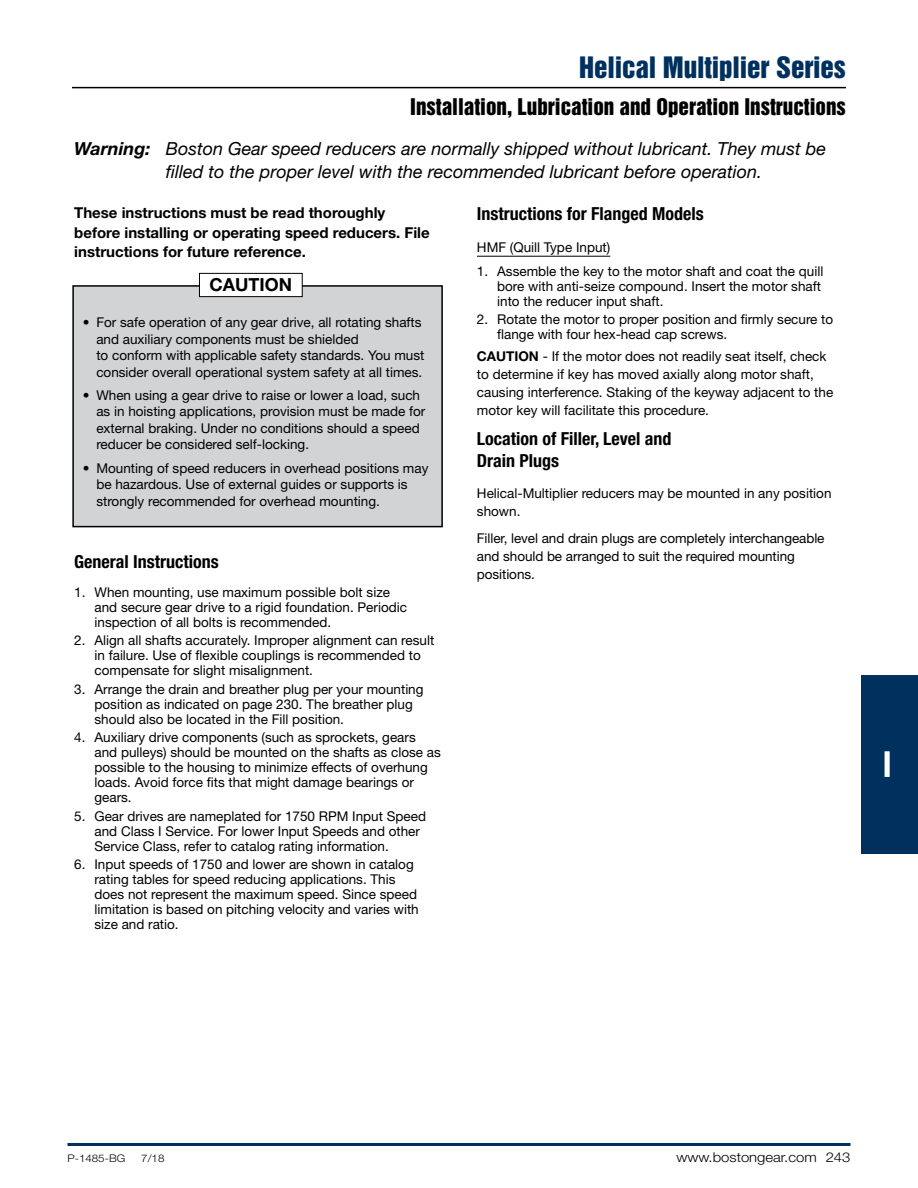
<style>
.page{position:relative;width:918px;height:1188px;background:#fff}
.page>*{position:absolute;margin:0;border:0;box-sizing:border-box;transform-origin:0 0}
.t1{font:700 36px "Helvetica";color:#fff;scale:.9 1}
.Heading_-Right_Pg__2{font:27px "Helvetica Inserat LT Std";letter-spacing:-.005em;color:#00305e}
.t2{font:21px "Helvetica Inserat LT Std";color:#000}
.Warning_Header_-Roma{font:italic 18px/22.5px "Helvetica Neue LT Std";color:#000}
.SubHeading_BoldCond{font:700 condensed 18px/21.6px "Helvetica Neue LT Std";color:#000}
.t3{font:700 18px "Helvetica Neue LT Std";color:#000}
.Paragraph_Body__2013{font:700 15px/19.5px "Helvetica Neue LT Std";color:#000}
.Paragraph_Body__2013-2{font:13.5px/15px "Helvetica Neue LT Std";color:#000}
.t4{font:300 13.5px "Helvetica Neue LT Std";color:#000;scale:1.1 1}
.t5{font:300 10.5px "Helvetica Neue LT Std";color:#000;scale:1.1 1}
.s1{font-weight:700}
</style>
<div class="page">
<hr style="left:68px;top:1143px;width:782px;height:3px;background:#00305e">
<hr style="left:72px;top:87px;width:774px;height:1px;background:#000">
<div style="left:861px;top:675px;width:57px;height:179px;background:#00305e"></div>
<hr style="left:477px;top:256px;width:133px;height:1px;background:#000">
<div style="left:73px;top:286px;width:369px;height:241px;background:#d1d3d4"></div>
<div style="left:72px;top:285px;width:371px;height:242px;border:2px solid #000"></div>
<div style="left:199px;top:273px;width:103px;height:24px;background:#fff"></div>
<div style="left:199px;top:273px;width:104px;height:24px;border:1px solid #000"></div>
<p class="Heading_-Right_Pg__2" style="left:579px;top:51px;width:268px">Helical Multiplier Series</p>
<p class="t2" style="left:410px;top:94px;width:437px">Installation, Lubrication and Operation Instructions</p>
<p class="Warning_Header_-Roma" style="left:166px;top:137px;width:662px;text-indent:-91px"><span class="s1">Warning:</span> Boston Gear speed reducers are normally shipped without lubricant. They must be filled to the proper level with the recommended lubricant before operation.</p>
<p class="Paragraph_Body__2013" style="left:74px;top:203px;width:357px">These instructions must be read thoroughly before installing or operating speed reducers. File instructions for future reference.</p>
<p class="t3" style="left:210px;top:274px;width:84px">CAUTION</p>
<p class="Paragraph_Body__2013-2" style="left:96px;top:314px;width:330px;line-height:16.5px;text-indent:-14px">• For safe operation of any gear drive, all rotating shafts and auxiliary components must be shielded<br>to conform with applicable safety standards. You must consider overall operational system safety at all times.</p>
<p class="Paragraph_Body__2013-2" style="left:96px;top:387px;width:331px;line-height:16.5px;text-indent:-14px">• When using a gear drive to raise or lower a load, such as in hoisting applications, provision must be made for external braking. Under no conditions should a speed reducer be considered self-locking.</p>
<p class="Paragraph_Body__2013-2" style="left:96px;top:459px;width:334px;line-height:16.5px;text-indent:-14px">• Mounting of speed reducers in overhead positions may be hazardous. Use of external guides or supports is strongly recommended for overhead mounting.</p>
<p class="SubHeading_BoldCond" style="left:74px;top:551px;width:146px">General Instructions</p>
<p class="Paragraph_Body__2013-2" style="left:94px;top:584px;width:314px;text-indent:-20px">1. When mounting, use maximum possible bolt size and secure gear drive to a rigid foundation. Periodic inspection of all bolts is recommended.</p>
<p class="Paragraph_Body__2013-2" style="left:94px;top:633px;width:341px;text-indent:-20px">2. Align all shafts accurately. Improper alignment can result in failure. Use of flexible couplings is recommended to compensate for slight misalignment.</p>
<p class="Paragraph_Body__2013-2" style="left:94px;top:681px;width:331px;text-indent:-20px">3. Arrange the drain and breather plug per your mounting position as indicated on page 230. The breather plug should also be located in the Fill position.</p>
<p class="Paragraph_Body__2013-2" style="left:94px;top:730px;width:348px;text-indent:-20px">4. Auxiliary drive components (such as sprockets, gears and pulleys) should be mounted on the shafts as close as possible to the housing to minimize effects of overhung loads. Avoid force fits that might damage bearings or gears.</p>
<p class="Paragraph_Body__2013-2" style="left:94px;top:808px;width:333px;text-indent:-20px">5. Gear drives are nameplated for 1750 RPM Input Speed and Class I Service. For lower Input Speeds and other<br>Service Class, refer to catalog rating information.</p>
<p class="Paragraph_Body__2013-2" style="left:94px;top:857px;width:326px;text-indent:-20px">6. Input speeds of 1750 and lower are shown in catalog rating tables for speed reducing applications. This does not represent the maximum speed. Since speed limitation is based on pitching velocity and varies with size and ratio.</p>
<p class="SubHeading_BoldCond" style="left:477px;top:203px;width:228px">Instructions for Flanged Models</p>
<p class="Paragraph_Body__2013-2" style="left:477px;top:239px;width:135px">HMF (Quill Type Input)</p>
<p class="Paragraph_Body__2013-2" style="left:497px;top:263px;width:328px;text-indent:-20px">1. Assemble the key to the motor shaft and coat the quill bore with anti-seize compound. Insert the motor shaft into the reducer input shaft.</p>
<p class="Paragraph_Body__2013-2" style="left:497px;top:312px;width:338px;text-indent:-20px">2. Rotate the motor to proper position and firmly secure to flange with four hex-head cap screws.</p>
<p class="Paragraph_Body__2013-2" style="left:477px;top:347px;width:358px;line-height:18px"><span class="s1">CAUTION</span> - If the motor does not readily seat itself, check to determine if key has moved axially along motor shaft, causing interference. Staking of the keyway adjacent to the motor key will facilitate this procedure.</p>
<p class="SubHeading_BoldCond" style="left:477px;top:428px;width:196px">Location of Filler, Level and<br>Drain Plugs</p>
<p class="Paragraph_Body__2013-2" style="left:477px;top:484px;width:356px;line-height:18px">Helical-Multiplier reducers may be mounted in any position shown.</p>
<p class="Paragraph_Body__2013-2" style="left:477px;top:529px;width:349px;line-height:18px">Filler, level and drain plugs are completely interchangeable and should be arranged to suit the required mounting positions.</p>
<h1 class="t1" style="left:883px;top:736px;width:12px">I</h1>
<p class="t5" style="left:68px;top:1152px;width:54px">P-1485-BG</p>
<p class="t5" style="left:141px;top:1152px;width:23px">7/18</p>
<p class="t4" style="left:676px;top:1149px;width:160px">www.bostongear.com 243</p>
</div>
